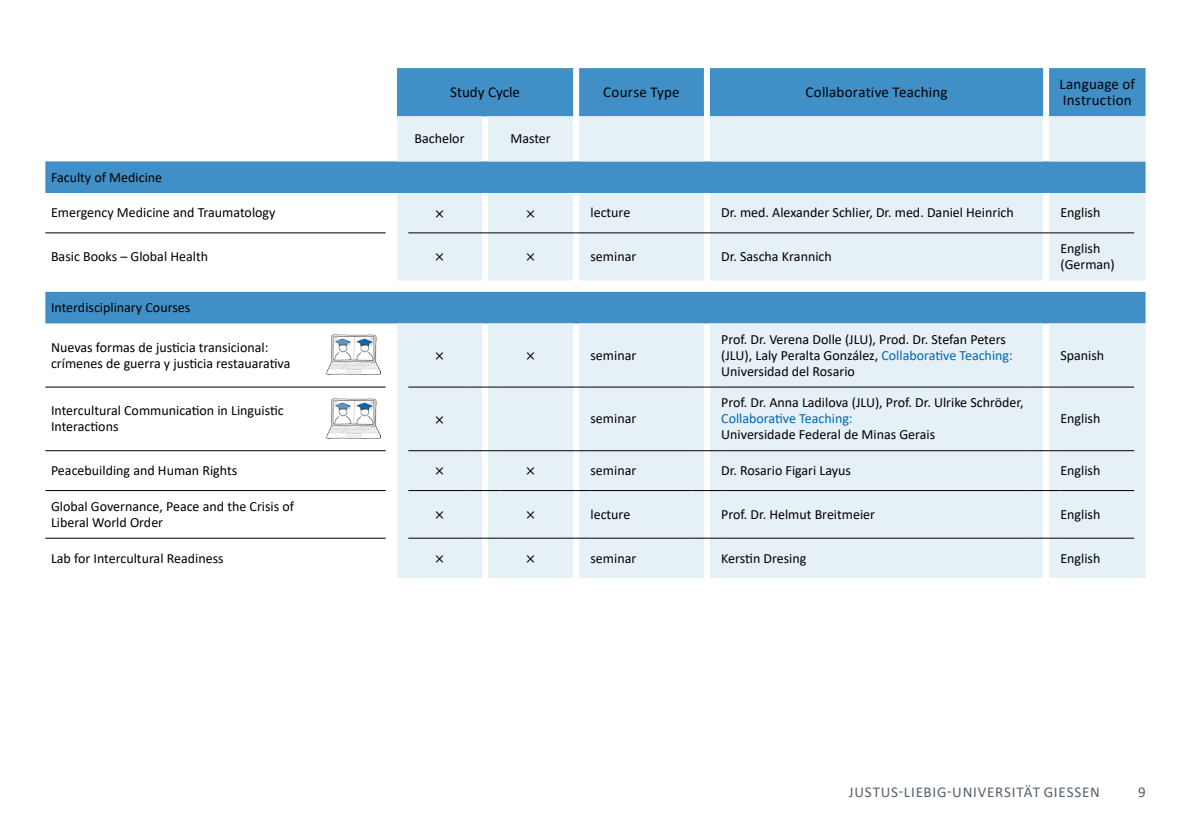
<style>
.page{position:relative;width:1191px;height:840px;background:#fff}
.page>*{position:absolute;margin:0;border:0;box-sizing:border-box;transform-origin:0 0}
.t1{font:300 18px "Calibri";color:#000}
.t2{font:15px/16px "Calibri";letter-spacing:.01em;color:#000}
.t3{font:15px "Calibri";letter-spacing:.05em;color:#53606b}
.t4{font:14px/16px "Calibri";color:#000}
.t5{font:14px "Calibri";color:#0067b0}
.s1{color:#0067b0}
</style>
<div class="page">
<svg style="left:45px;top:68px;width:1100px;height:255px"></svg>
<svg style="left:397px;top:116px;width:748px;height:461px;background:#cfe2ef"></svg>
<hr style="left:45px;top:232px;width:341px;height:1px;background:#000">
<hr style="left:45px;top:386px;width:341px;height:1px;background:#000">
<hr style="left:45px;top:450px;width:341px;height:1px;background:#000">
<hr style="left:45px;top:490px;width:341px;height:1px;background:#000">
<hr style="left:45px;top:537px;width:341px;height:1px;background:#000">
<hr style="left:408px;top:232px;width:63px;height:1px;background:#000">
<svg style="left:471px;top:232px;width:28px;height:1px"></svg>
<hr style="left:499px;top:232px;width:63px;height:1px;background:#000">
<svg style="left:562px;top:232px;width:28px;height:1px"></svg>
<hr style="left:590px;top:232px;width:102px;height:1px;background:#000">
<svg style="left:692px;top:232px;width:29px;height:1px"></svg>
<hr style="left:721px;top:232px;width:310px;height:1px;background:#000">
<svg style="left:1031px;top:232px;width:29px;height:1px"></svg>
<hr style="left:1060px;top:232px;width:74px;height:1px;background:#000">
<hr style="left:408px;top:386px;width:63px;height:1px;background:#000">
<svg style="left:471px;top:386px;width:28px;height:1px"></svg>
<hr style="left:499px;top:386px;width:63px;height:1px;background:#000">
<svg style="left:562px;top:386px;width:28px;height:1px"></svg>
<hr style="left:590px;top:386px;width:102px;height:1px;background:#000">
<svg style="left:692px;top:386px;width:29px;height:1px"></svg>
<hr style="left:721px;top:386px;width:310px;height:1px;background:#000">
<svg style="left:1031px;top:386px;width:29px;height:1px"></svg>
<hr style="left:1060px;top:386px;width:74px;height:1px;background:#000">
<hr style="left:408px;top:450px;width:63px;height:1px;background:#000">
<svg style="left:471px;top:450px;width:28px;height:1px"></svg>
<hr style="left:499px;top:450px;width:63px;height:1px;background:#000">
<svg style="left:562px;top:450px;width:28px;height:1px"></svg>
<hr style="left:590px;top:450px;width:102px;height:1px;background:#000">
<svg style="left:692px;top:450px;width:29px;height:1px"></svg>
<hr style="left:721px;top:450px;width:310px;height:1px;background:#000">
<svg style="left:1031px;top:450px;width:29px;height:1px"></svg>
<hr style="left:1060px;top:450px;width:74px;height:1px;background:#000">
<hr style="left:408px;top:490px;width:63px;height:1px;background:#000">
<svg style="left:471px;top:490px;width:28px;height:1px"></svg>
<hr style="left:499px;top:490px;width:63px;height:1px;background:#000">
<svg style="left:562px;top:490px;width:28px;height:1px"></svg>
<hr style="left:590px;top:490px;width:102px;height:1px;background:#000">
<svg style="left:692px;top:490px;width:29px;height:1px"></svg>
<hr style="left:721px;top:490px;width:310px;height:1px;background:#000">
<svg style="left:1031px;top:490px;width:29px;height:1px"></svg>
<hr style="left:1060px;top:490px;width:74px;height:1px;background:#000">
<hr style="left:408px;top:537px;width:63px;height:1px;background:#000">
<svg style="left:471px;top:537px;width:28px;height:1px"></svg>
<hr style="left:499px;top:537px;width:63px;height:1px;background:#000">
<svg style="left:562px;top:537px;width:28px;height:1px"></svg>
<hr style="left:590px;top:537px;width:102px;height:1px;background:#000">
<svg style="left:692px;top:537px;width:29px;height:1px"></svg>
<hr style="left:721px;top:537px;width:310px;height:1px;background:#000">
<svg style="left:1031px;top:537px;width:29px;height:1px"></svg>
<hr style="left:1060px;top:537px;width:74px;height:1px;background:#000">
<img style="left:326px;top:334px;width:54px;height:41px">
<img style="left:326px;top:398px;width:54px;height:41px">
<p class="t2" style="left:450px;top:84px;width:71px">Study Cycle</p>
<p class="t2" style="left:603px;top:84px;width:78px">Course Type</p>
<p class="t2" style="left:805px;top:84px;width:143px">Collaborative Teaching</p>
<p class="t2" style="left:1059px;top:76px;width:77px">Language of<br>Instruction</p>
<p class="t4" style="left:414px;top:130px;width:52px">Bachelor</p>
<p class="t4" style="left:510px;top:130px;width:42px">Master</p>
<p class="t4" style="left:51px;top:168px;width:113px">Faculty of Medicine</p>
<p class="t4" style="left:51px;top:204px;width:226px">Emergency Medicine and Traumatology</p>
<p class="t1" style="left:435px;top:201px;width:10px">×</p>
<p class="t1" style="left:526px;top:201px;width:10px">×</p>
<p class="t4" style="left:590px;top:204px;width:41px">lecture</p>
<p class="t4" style="left:721px;top:204px;width:294px">Dr. med. Alexander Schlier, Dr. med. Daniel Heinrich</p>
<p class="t4" style="left:1060px;top:204px;width:42px">English</p>
<p class="t4" style="left:51px;top:248px;width:158px">Basic Books – Global Health</p>
<p class="t1" style="left:435px;top:245px;width:10px">×</p>
<p class="t1" style="left:526px;top:245px;width:10px">×</p>
<p class="t4" style="left:590px;top:248px;width:47px">seminar</p>
<p class="t4" style="left:721px;top:248px;width:112px">Dr. Sascha Krannich</p>
<p class="t4" style="left:1060px;top:240px;width:56px">English (German)</p>
<p class="t4" style="left:51px;top:299px;width:141px">Interdisciplinary Courses</p>
<p class="t4" style="left:51px;top:338px;width:241px">Nuevas formas de justicia transicional: crímenes de guerra y justicia restauarativa</p>
<p class="t1" style="left:435px;top:343px;width:10px">×</p>
<p class="t1" style="left:526px;top:343px;width:10px">×</p>
<p class="t4" style="left:590px;top:346px;width:47px">seminar</p>
<p class="t4" style="left:721px;top:330px;width:293px">Prof. Dr. Verena Dolle (JLU), Prod. Dr. Stefan Peters (JLU), Laly Peralta González, <span class="s1">Collaborative Teaching:<br></span>Universidad del Rosario</p>
<p class="t4" style="left:1060px;top:346px;width:45px">Spanish</p>
<p class="t4" style="left:51px;top:402px;width:234px">Intercultural Communication in Linguistic<br>Interactions</p>
<p class="t1" style="left:435px;top:407px;width:10px">×</p>
<p class="t4" style="left:590px;top:410px;width:47px">seminar</p>
<p class="t4" style="left:721px;top:394px;width:304px">Prof. Dr. Anna Ladilova (JLU), Prof. Dr. Ulrike Schröder,</p>
<p class="t5" style="left:721px;top:409px;width:133px">Collaborative Teaching:</p>
<p class="t4" style="left:721px;top:426px;width:215px">Universidade Federal de Minas Gerais</p>
<p class="t4" style="left:1060px;top:410px;width:42px">English</p>
<p class="t4" style="left:51px;top:462px;width:188px">Peacebuilding and Human Rights</p>
<p class="t1" style="left:435px;top:459px;width:10px">×</p>
<p class="t1" style="left:526px;top:459px;width:10px">×</p>
<p class="t4" style="left:590px;top:462px;width:47px">seminar</p>
<p class="t4" style="left:721px;top:462px;width:131px">Dr. Rosario Figari Layus</p>
<p class="t4" style="left:1060px;top:462px;width:42px">English</p>
<p class="t4" style="left:51px;top:497px;width:244px">Global Governance, Peace and the Crisis of<br>Liberal World Order</p>
<p class="t1" style="left:435px;top:502px;width:10px">×</p>
<p class="t1" style="left:526px;top:502px;width:10px">×</p>
<p class="t4" style="left:590px;top:505px;width:41px">lecture</p>
<p class="t4" style="left:721px;top:505px;width:155px">Prof. Dr. Helmut Breitmeier</p>
<p class="t4" style="left:1060px;top:505px;width:42px">English</p>
<p class="t4" style="left:51px;top:549px;width:174px">Lab for Intercultural Readiness</p>
<p class="t1" style="left:435px;top:546px;width:10px">×</p>
<p class="t1" style="left:526px;top:546px;width:10px">×</p>
<p class="t4" style="left:590px;top:549px;width:47px">seminar</p>
<p class="t4" style="left:721px;top:549px;width:87px">Kerstin Dresing</p>
<p class="t4" style="left:1060px;top:549px;width:42px">English</p>
<p class="t3" style="left:849px;top:781px;width:252px">JUSTUS-LIEBIG-UNIVERSITÄT GIESSEN</p>
<p class="t3" style="left:1138px;top:781px;width:9px">9</p>
</div>
